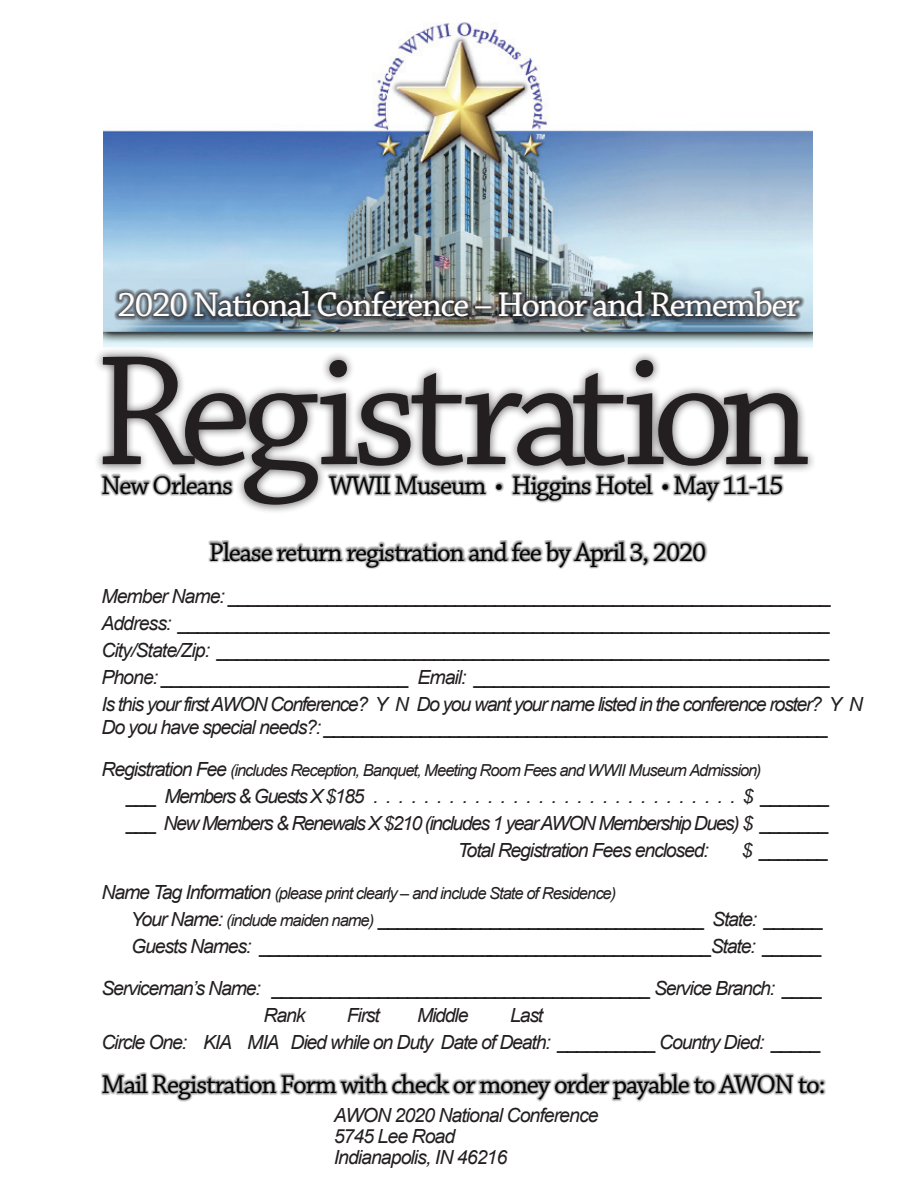
<style>
.page{position:relative;width:918px;height:1188px;background:#fff}
.page>*{position:absolute;margin:0;border:0;box-sizing:border-box;transform-origin:0 0}
.t1{font:165px "Chaparral Pro";letter-spacing:-.06em;color:#231f20}
.t2{font:36px "Chaparral Pro";letter-spacing:-.04em;color:#fff}
.t3{font:27px "Chaparral Pro";letter-spacing:-.04em;color:#040504}
.t4{font:italic 19.5px/27px "Arial";letter-spacing:-.06em;color:#231f20}
.t5{font:italic 19.5px "Arial";letter-spacing:-.08em;color:#231f20}
.t6{font:italic 16.5px "Arial";letter-spacing:-.06em;color:#231f20}
.s1{font-size:19.5px}
.s2{font-size:16.5px}
</style>
<div class="page">
<img style="left:103px;top:22px;width:709px;height:326px">
<svg style="left:114px;top:286px;width:690px;height:35px;background:#576064"></svg>
<svg style="left:101px;top:1072px;width:725px;height:30px"></svg>
<div style="left:94px;top:348px;width:723px;height:166px;background:#231f20;opacity:.75"></div>
<svg style="left:208px;top:540px;width:499px;height:29px"></svg>
<h2 class="t2" style="left:118px;top:285px;width:684px">2020 National Conference – Honor and Remember</h2>
<h1 class="t1" style="left:94px;top:321px;width:720px">Registration</h1>
<h3 class="t3" style="left:209px;top:538px;width:499px">Please return registration and fee by April 3, 2020</h3>
<p class="t4" style="left:101px;top:583px;width:763px">Member Name: _____________________________________________________________ Address: __________________________________________________________________ City/State/Zip: ______________________________________________________________ Phone: _________________________ Email: ____________________________________<br>Is this your first AWON Conference? Y N Do you want your name listed in the conference roster? Y N</p>
<p class="t4" style="left:101px;top:714px;width:729px">Do you have special needs?: ____________________________________________________</p>
<p class="t6" style="left:101px;top:760px;width:662px"><span class="s1">Registration Fee</span> (includes Reception, Banquet, Meeting Room Fees and WWII Museum Admission)</p>
<p class="t5" style="left:127px;top:784px;width:705px">___ Members &amp; Guests X $185 . . . . . . . . . . . . . . . . . . . . . . . . . . . . . $ _______</p>
<p class="t5" style="left:127px;top:811px;width:704px">___ New Members &amp; Renewals X $210 (includes 1 year AWON Membership Dues) $ _______</p>
<p class="t4" style="left:458px;top:837px;width:253px">Total Registration Fees enclosed:</p>
<p class="t4" style="left:742px;top:837px;width:89px">$ _______</p>
<p class="t6" style="left:101px;top:883px;width:516px"><span class="s1">Name Tag Information</span> (please print clearly – and include State of Residence)</p>
<p class="t4" style="left:131px;top:906px;width:695px">Your Name: <span class="s2">(include maiden name)</span> __________________________________ State: ______<br>Guests Names: _______________________________________________State: ______</p>
<p class="t4" style="left:263px;top:975px;width:561px;text-indent:-162px">Serviceman’s Name: _______________________________________ Service Branch: ____<br>Rank</p>
<h3 class="t3" style="left:101px;top:471px;width:133px">New Orleans</h3>
<h3 class="t3" style="left:329px;top:471px;width:456px">WWII Museum • Higgins Hotel • May 11-15</h3>
<p class="t4" style="left:101px;top:1002px;width:721px;text-indent:409px">Last<br>Circle One: KIA MIA Died while on Duty Date of Death: __________ Country Died: _____</p>
<p class="t4" style="left:347px;top:1002px;width:35px">First</p>
<p class="t4" style="left:417px;top:1002px;width:53px">Middle</p>
<h3 class="t3" style="left:102px;top:1070px;width:725px">Mail Registration Form with check or money order payable to AWON to:</h3>
<p class="t4" style="left:334px;top:1105px;width:266px;line-height:21px">AWON 2020 National Conference<br>5745 Lee Road<br>Indianapolis, IN 46216</p>
</div>
